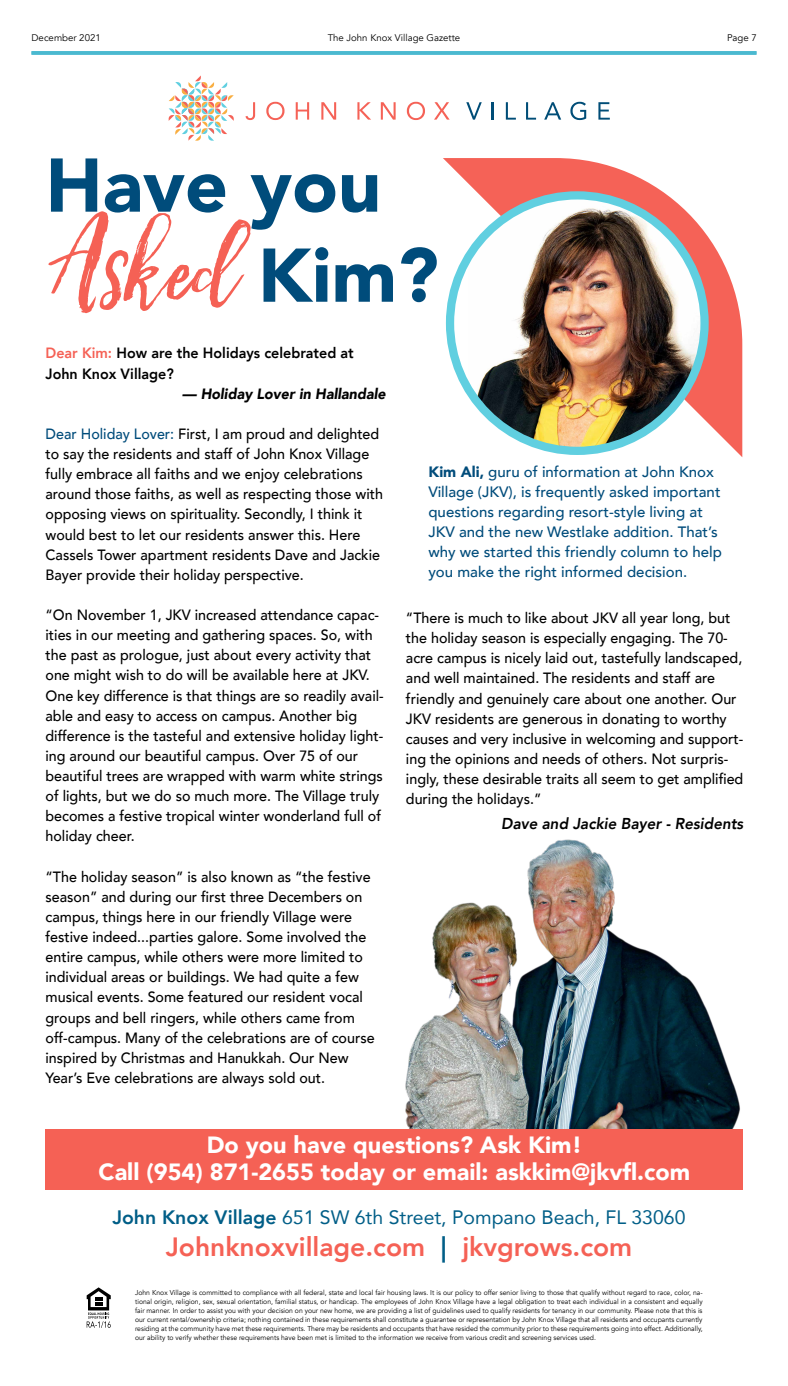
<style>
.page{position:relative;width:788px;height:1386px;background:#fff}
.page>*{position:absolute;margin:0;border:0;box-sizing:border-box;transform-origin:0 0}
.t1{font:italic 139.74px "Hello Sunshine";color:#f56155;scale:.95 1}
.t2{font:900 75.16px "Avenir";color:#004c7b}
.t3{font:800 26.43px "Avenir";color:#f56155}
.t4{font:900 23.45px "Avenir";color:#fff}
.t5{font:19.43px "Avenir";color:#005e87}
.t6{font:italic 800 15.75px "Avenir";color:#000;scale:.96 1}
.t7{font:500 15.05px/20px "Avenir";color:#004c7b}
.t8{font:500 14.88px/20.1px "Avenir";color:#000;scale:.96 1}
.t9{font:800 14.88px/20.1px "Avenir";color:#000;scale:.96 1}
.t10{font:italic 900 14.88px "Avenir";color:#000;scale:.96 1}
.t11{font:9.62px "Avenir";color:#000}
.t12{font:7.17px/9.2px "Avenir";color:#000;text-align:justify;scale:.96 1}
.s1{font-family:"Avenir";font-weight:900;font-style:normal;font-size:75.16px;color:#004c7b}
.s2{color:#f56155}
.s3{color:#004c7b}
.s4{font-weight:900}
.s5{font-weight:800}
.s6{color:#005e87}
</style>
<div class="page">
<svg style="left:32px;top:51px;width:724px;height:4px;background:#4fbbd1"></svg>
<img style="left:405px;top:840px;width:335px;height:289px">
<svg style="left:87px;top:1287px;width:24px;height:41px"></svg>
<div style="left:46px;top:1129px;width:697px;height:61px;background:#f56155"></div>
<svg style="left:169px;top:75px;width:65px;height:66px"></svg>
<svg style="left:245px;top:102px;width:10px;height:18px"></svg>
<svg style="left:266px;top:102px;width:18px;height:18px"></svg>
<svg style="left:296px;top:102px;width:13px;height:18px"></svg>
<svg style="left:321px;top:102px;width:15px;height:18px"></svg>
<svg style="left:357px;top:102px;width:14px;height:18px"></svg>
<svg style="left:381px;top:102px;width:14px;height:18px"></svg>
<svg style="left:407px;top:102px;width:18px;height:18px"></svg>
<svg style="left:434px;top:102px;width:15px;height:18px"></svg>
<svg style="left:466px;top:102px;width:15px;height:18px"></svg>
<svg style="left:491px;top:102px;width:2px;height:18px"></svg>
<svg style="left:506px;top:102px;width:10px;height:18px"></svg>
<svg style="left:526px;top:102px;width:10px;height:18px"></svg>
<svg style="left:544px;top:102px;width:17px;height:18px"></svg>
<svg style="left:570px;top:102px;width:16px;height:18px"></svg>
<svg style="left:598px;top:102px;width:11px;height:18px"></svg>
<svg style="left:443px;top:158px;width:299px;height:299px"></svg>
<img style="left:468px;top:195px;width:236px;height:256px">
<div style="left:446px;top:191px;width:262px;height:264px;border:8px solid #60cfe0;border-radius:50%"></div>
<p class="t11" style="left:32px;top:32px;width:71px">December 2021</p>
<p class="t11" style="left:327px;top:32px;width:134px">The John Knox Village Gazette</p>
<p class="t11" style="left:727px;top:32px;width:31px">Page 7</p>
<p class="t2" style="left:46px;top:121px;width:337px">Have you</p>
<p class="t1" style="left:42px;top:187px;width:419px">Asked <span class="s1">Kim?</span></p>
<p class="t9" style="left:46px;top:343px;width:322px"><span class="s2">Dear Kim:</span> How are the Holidays celebrated at<br>John Knox Village?</p>
<p class="t10" style="left:182px;top:381px;width:213px">— Holiday Lover in Hallandale</p>
<p class="t8" style="left:46px;top:423px;width:353px"><span class="s3">Dear Holiday Lover:</span> First, I am proud and delighted to say the residents and staff of John Knox Village fully embrace all faiths and we enjoy celebrations around those faiths, as well as respecting those with opposing views on spirituality. Secondly, I think it would best to let our residents answer this. Here Cassels Tower apartment residents Dave and Jackie Bayer provide their holiday perspective.</p>
<p class="t8" style="left:46px;top:604px;width:354px">“On November 1, JKV increased attendance capac&shy;ities in our meeting and gathering spaces. So, with the past as prologue, just about every activity that one might wish to do will be available here at JKV.<br>One key difference is that things are so readily avail&shy;able and easy to access on campus. Another big difference is the tasteful and extensive holiday light&shy;ing around our beautiful campus. Over 75 of our beautiful trees are wrapped with warm white strings of lights, but we do so much more. The Village truly becomes a festive tropical winter wonderland full of holiday cheer.</p>
<p class="t8" style="left:46px;top:866px;width:344px">“The holiday season” is also known as “the festive season” and during our first three Decembers on campus, things here in our friendly Village were festive indeed...parties galore. Some involved the entire campus, while others were more limited to individual areas or buildings. We had quite a few musical events. Some featured our resident vocal groups and bell ringers, while others came from off-campus. Many of the celebrations are of course inspired by Christmas and Hanukkah. Our New Year’s Eve celebrations are always sold out.</p>
<p class="t7" style="left:428px;top:461px;width:295px"><span class="s4">Kim Ali,</span> guru of information at John Knox Village (JKV), is frequently asked important questions regarding resort-style living at JKV and the new Westlake addition. That’s why we started this friendly column to help you make the right informed decision.</p>
<p class="t8" style="left:406px;top:607px;width:353px">“There is much to like about JKV all year long, but the holiday season is especially engaging. The 70- acre campus is nicely laid out, tastefully landscaped, and well maintained. The residents and staff are friendly and genuinely care about one another. Our JKV residents are generous in donating to worthy causes and very inclusive in welcoming and support&shy;ing the opinions and needs of others. Not surpris&shy;ingly, these desirable traits all seem to get amplified during the holidays.”</p>
<p class="t6" style="left:501px;top:814px;width:254px">Dave and Jackie Bayer - Residents</p>
<p class="t4" style="left:207px;top:1125px;width:377px">Do you have questions? Ask Kim!</p>
<p class="t4" style="left:99px;top:1152px;width:593px">Call (954) 871-2655 today or email: askkim@jkvfl.com</p>
<p class="t5" style="left:112px;top:1202px;width:574px"><span class="s5">John Knox Village</span> 651 SW 6th Street, Pompano Beach, FL 33060</p>
<p class="t3" style="left:166px;top:1226px;width:468px">Johnknoxvillage.com <span class="s6">|</span> jkvgrows.com</p>
<p class="t12" style="left:135px;top:1288px;width:592px">John Knox Village is committed to compliance with all federal, state and local fair housing laws. It is our policy to offer senior living to those that qualify without regard to race, color, na&shy;tional origin, religion, sex, sexual orientation, familial status, or handicap. The employees of John Knox Village have a legal obligation to treat each individual in a consistent and equally fair manner. In order to assist you with your decision on your new home, we are providing a list of guidelines used to qualify residents for tenancy in our community. Please note that this is our current rental/ownership criteria; nothing contained in these requirements shall constitute a guarantee or representation by John Knox Village that all residents and occupants currently residing at the community have met these requirements. There may be residents and occupants that have resided the community prior to these requirements going into effect. Additionally, our ability to verify whether these requirements have been met is limited to the information we receive from various credit and screening services used.</p>
</div>
